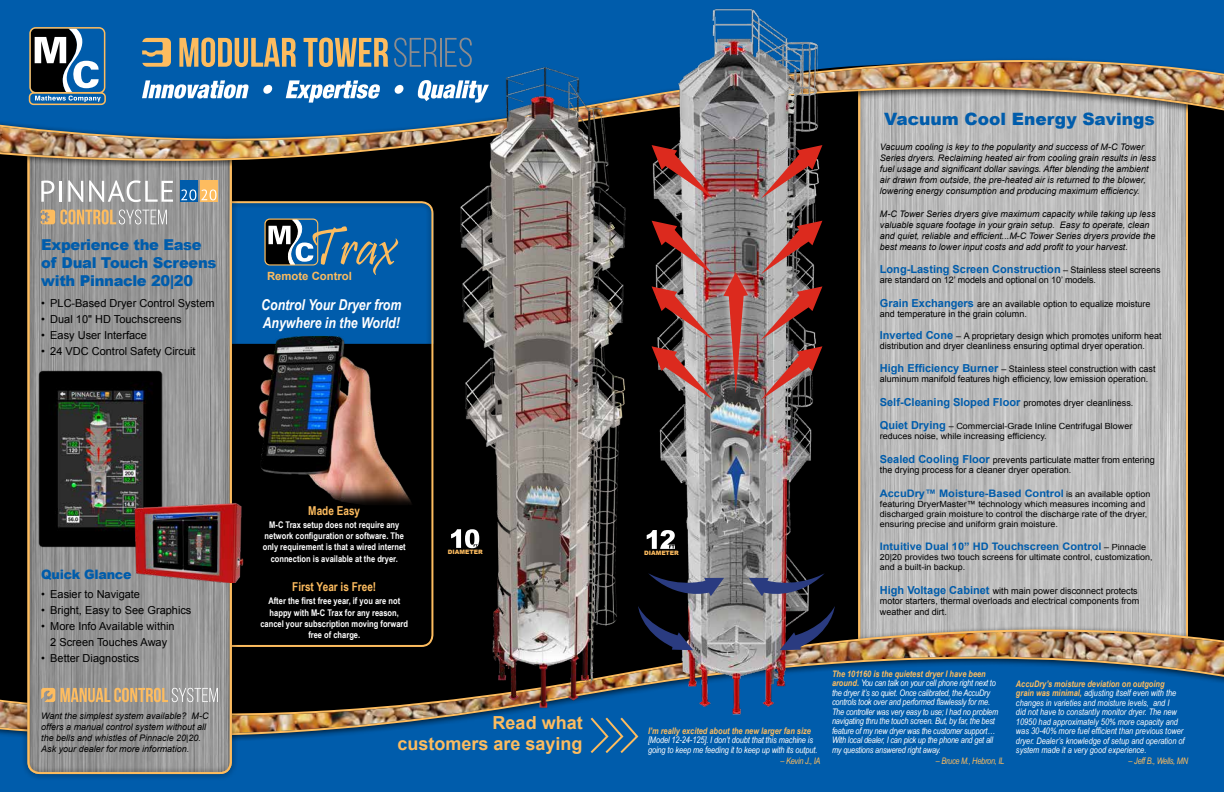
<style>
.page{position:relative;width:1224px;height:792px;background:#fff}
.page>*{position:absolute;margin:0;border:0;box-sizing:border-box;transform-origin:0 0}
.t1{font:55.2px "Pristina";color:#fdbc5f}
.t2{font:700 18px/21.6px "Arial";color:#fdbc5f;text-align:right}
.t3{font:900 17px "Arial";color:#005cab}
.t4{font:900 15px/18px "Arial";letter-spacing:-.02em;color:#005cab}
.t5{font:italic 700 15px/18px "Arial Narrow";color:#fff}
.t6{font:900 13px "Arial";letter-spacing:-.02em;color:#005cab}
.t7{font:700 12.2px "Arial Narrow";color:#fdbc5f}
.t8{font:700 11.3px "Arial";color:#fdbc5f}
.t9{font:11px/16px "Arial";color:#000;text-align:center}
.t10{font:700 11px "Arial";color:#005cab}
.t11{font:700 10.3px "Arial";color:#005cab;scale:1.06 1}
.t12{font:700 9.2px/11.2px "Arial Narrow";color:#fff;text-align:center}
.t13{font:italic 9px/9.6px "Arial Narrow";letter-spacing:-.01em;color:#fff}
.t14{font:italic 9px/11px "Arial";color:#000}
.t15{font:9px/10px "Arial";color:#000}
.t16{font:italic 9px "Arial Narrow";letter-spacing:-.03em;color:#fdbc5f}
.t17{font:italic 700 9px "Arial Narrow";color:#fdbc5f}
.t18{font:8.5px/10px "Arial";color:#000;scale:1.06 1}
.t19{font:900 6px "Arial";color:#fdbc5f}
.s1{font-weight:400;font-size:8.5px;color:#000}
.s2{font-weight:400;font-size:9px;color:#000}
.s3{font-weight:700;font-size:11px;color:#005cab}
.s4{font-size:8.5px}
.s5{font-weight:700;color:#fdbc5f}
</style>
<div class="page">
<div style="left:0;top:40px;width:1224px;height:752px;background:#000"></div>
<div style="left:852px;top:62px;width:343px;height:625px;background:#000;opacity:.75"></div>
<div style="left:0;top:752px;width:1224px;height:40px;background:#005cab"></div>
<svg style="left:0;top:613px;width:1224px;height:139px;fill:#005cab"></svg>
<img style="left:0;top:629px;width:1224px;height:107px">
<div style="left:21px;top:74px;width:217px;height:706px;background:#000;opacity:.75"></div>
<div style="left:27px;top:81px;width:205px;height:693px;border:2px solid #fdbc5f;border-radius:11px"></div>
<svg style="left:61px;top:688px;width:157px;height:14px;background:#c3ac8a"></svg>
<svg style="left:41px;top:688px;width:14px;height:14px"></svg>
<img style="left:37px;top:370px;width:128px;height:180px">
<svg style="left:40px;top:209px;width:127px;height:16px;background:#bca98e"></svg>
<svg style="left:41px;top:181px;width:13px;height:21px"></svg>
<hr style="left:59px;top:181px;width:3px;height:21px;background:#fff">
<svg style="left:68px;top:180px;width:15px;height:22px"></svg>
<svg style="left:89px;top:180px;width:84px;height:22px;background:#b4b4b4"></svg>
<div style="left:200px;top:180px;width:18px;height:22px;background:#fdbc5f"></div>
<div style="left:180px;top:180px;width:18px;height:22px;background:#005cab"></div>
<svg style="left:181px;top:189px;width:252px;height:155px;background:#2b6698"></svg>
<img style="left:133px;top:501px;width:111px;height:81px">
<svg style="left:21px;top:161px;width:1174px;height:14px"></svg>
<img style="left:0;top:1px;width:1224px;height:160px">
<svg style="left:589px;top:719px;width:51px;height:36px"></svg>
<img style="left:445px;top:61px;width:168px;height:658px">
<svg style="left:451px;top:529px;width:28px;height:19px"></svg>
<img style="left:613px;top:0;width:240px;height:746px">
<svg style="left:638px;top:573px;width:86px;height:77px"></svg>
<img style="left:749px;top:573px;width:86px;height:77px">
<svg style="left:652px;top:286px;width:61px;height:54px"></svg>
<div style="left:717px;top:267px;width:37px;height:131px;background:#fff;opacity:.75"></div>
<img style="left:723px;top:272px;width:25px;height:121px">
<svg style="left:652px;top:221px;width:61px;height:53px"></svg>
<svg style="left:652px;top:145px;width:61px;height:54px;background:#9b6a68"></svg>
<svg style="left:652px;top:346px;width:61px;height:54px"></svg>
<svg style="left:761px;top:286px;width:61px;height:54px"></svg>
<svg style="left:761px;top:221px;width:61px;height:53px"></svg>
<svg style="left:761px;top:145px;width:61px;height:54px;background:#906865"></svg>
<svg style="left:761px;top:346px;width:61px;height:54px"></svg>
<svg style="left:647px;top:530px;width:28px;height:19px"></svg>
<svg style="left:142px;top:80px;width:107px;height:19px;background:#85b1d6"></svg>
<svg style="left:263px;top:85px;width:10px;height:9px"></svg>
<svg style="left:286px;top:80px;width:95px;height:23px;background:#70a3cf"></svg>
<svg style="left:394px;top:85px;width:10px;height:9px"></svg>
<svg style="left:417px;top:80px;width:72px;height:23px;background:#77a8d2"></svg>
<svg style="left:179px;top:38px;width:117px;height:29px;background:#90927f"></svg>
<svg style="left:304px;top:38px;width:84px;height:29px;background:#8c9180"></svg>
<svg style="left:394px;top:38px;width:43px;height:29px"></svg>
<hr style="left:440px;top:38px;width:2px;height:29px;background:#8e8c8d">
<svg style="left:445px;top:38px;width:27px;height:29px"></svg>
<svg style="left:142px;top:38px;width:29px;height:29px"></svg>
<img style="left:258px;top:336px;width:176px;height:169px">
<h3 class="t4" style="left:41px;top:236px;width:177px">Experience the Ease of Dual Touch Screens with Pinnacle 20|20</h3>
<p class="t9" style="left:41px;top:296px;width:175px">• PLC-Based Dryer Control System</p>
<p class="t9" style="left:41px;top:312px;width:142px">• Dual 10" HD Touchscreens</p>
<p class="t9" style="left:41px;top:328px;width:107px">• Easy User Interface</p>
<p class="t9" style="left:41px;top:344px;width:156px">• 24 VDC Control Safety Circuit</p>
<h3 class="t6" style="left:41px;top:565px;width:92px">Quick Glance</h3>
<p class="t9" style="left:41px;top:586px;width:100px">• Easier to Navigate</p>
<p class="t9" style="left:41px;top:602px;width:152px">• Bright, Easy to See Graphics</p>
<p class="t9" style="left:41px;top:618px;width:135px">• More Info Available within<br>2 Screen Touches Away</p>
<p class="t9" style="left:41px;top:650px;width:100px">• Better Diagnostics</p>
<p class="t14" style="left:41px;top:711px;width:169px">Want the simplest system available? M-C offers a manual control system without all the bells and whistles of Pinnacle 20|20.<br>Ask your dealer for more information.</p>
<h1 class="t1" style="left:308px;top:216px;width:90px">Trax</h1>
<p class="t8" style="left:267px;top:268px;width:86px">Remote Control</p>
<h3 class="t5" style="left:261px;top:295px;width:142px">Control Your Dryer from<br>Anywhere in the World!</h3>
<h3 class="t7" style="left:308px;top:501px;width:53px">Made Easy</h3>
<p class="t12" style="left:263px;top:519px;width:145px">M-C Trax setup does not require any network configuration or software. The only requirement is that a wired internet connection is available at the dryer.</p>
<h3 class="t7" style="left:292px;top:578px;width:86px">First Year is Free!</h3>
<p class="t12" style="left:260px;top:595px;width:149px">After the first free year, if you are not happy with M-C Trax for any reason, cancel your subscription moving forward free of charge.</p>
<p class="t19" style="left:448px;top:548px;width:36px">DIAMETER</p>
<p class="t19" style="left:644px;top:548px;width:36px">DIAMETER</p>
<h2 class="t2" style="left:398px;top:712px;width:187px">Read what customers are saying</h2>
<p class="t17" style="left:648px;top:724px;width:164px">I’m really excited about the new larger fan size</p>
<p class="t13" style="left:648px;top:735px;width:171px">[Model 12-24-125]. I don’t doubt that this machine is going to keep me feeding it to keep up with its output.</p>
<p class="t16" style="left:781px;top:755px;width:41px">– Kevin J., IA</p>
<h3 class="t3" style="left:884px;top:107px;width:272px">Vacuum Cool Energy Savings</h3>
<p class="t14" style="left:880px;top:141px;width:278px">Vacuum cooling is key to the popularity and success of M-C Tower Series dryers. Reclaiming heated air from cooling grain results in less fuel usage and significant dollar savings. After blending the ambient air drawn from outside, the pre-heated air is returned to the blower, lowering energy consumption and producing maximum efficiency.</p>
<p class="t14" style="left:880px;top:209px;width:277px">M-C Tower Series dryers give maximum capacity while taking up less valuable square footage in your grain setup. Easy to operate, clean and quiet, reliable and efficient...M-C Tower Series dryers provide the best means to lower input costs and add profit to your harvest.</p>
<p class="t10" style="left:880px;top:262px;width:282px">Long-Lasting Screen Construction <span class="s1">–</span> <span class="s2">Stainless steel screens</span></p>
<p class="t15" style="left:880px;top:275px;width:218px">are standard on 12’ models and optional on 10’ models.</p>
<p class="t15" style="left:880px;top:298px;width:272px"><span class="s3">Grain Exchangers</span> are an available option to equalize moisture and temperature in the grain column.</p>
<p class="t15" style="left:880px;top:331px;width:283px"><span class="s3">Inverted Cone</span> <span class="s4">–</span> A proprietary design which promotes uniform heat distribution and dryer cleanliness ensuring optimal dryer operation.</p>
<p class="t15" style="left:880px;top:364px;width:277px"><span class="s3">High Efficiency Burner</span> <span class="s4">–</span> Stainless steel construction with cast aluminum manifold features high efficiency, low emission operation.</p>
<p class="t15" style="left:880px;top:398px;width:255px"><span class="s3">Self-Cleaning Sloped Floor</span> promotes dryer cleanliness.</p>
<p class="t18" style="left:880px;top:422px;width:240px"><span class="s3">Quiet Drying</span> – Commercial-Grade Inline Centrifugal Blower reduces noise, while increasing efficiency.</p>
<p class="t15" style="left:880px;top:455px;width:277px"><span class="s3">Sealed Cooling Floor</span> prevents particulate matter from entering the drying process for a cleaner dryer operation.</p>
<p class="t11" style="left:880px;top:486px;width:257px">AccuDry™ Moisture-Based Control <span class="s1">is an available option</span></p>
<p class="t18" style="left:880px;top:499px;width:254px">featuring DryerMaster™ technology which measures incoming and discharged grain moisture to control the discharge rate of the dryer, ensuring precise and uniform grain moisture.</p>
<p class="t11" style="left:880px;top:540px;width:253px">Intuitive Dual 10” HD Touchscreen Control <span class="s1">– Pinnacle</span></p>
<p class="t18" style="left:880px;top:552px;width:259px">20|20 provides two touch screens for ultimate control, customization, and a built-in backup.</p>
<p class="t15" style="left:880px;top:586px;width:261px"><span class="s3">High Voltage Cabinet</span> with main power disconnect protects motor starters, thermal overloads and electrical components from</p>
<p class="t15" style="left:880px;top:607px;width:69px">weather and dirt.</p>
<p class="t13" style="left:832px;top:668px;width:168px"><span class="s5">The 101160 is the quietest dryer I have been around.</span> You can talk on your cell phone right next to the dryer it’s so quiet. Once calibrated, the AccuDry controls took over and performed flawlessly for me.<br>The controller was very easy to use; I had no problem navigating thru the touch screen. But, by far, the best feature of my new dryer was the customer support… With local dealer, I can pick up the phone and get all my questions answered right away.</p>
<p class="t16" style="left:936px;top:755px;width:70px">– Bruce M., Hebron, IL</p>
<p class="t13" style="left:1016px;top:679px;width:170px"><span class="s5">AccuDry’s moisture deviation on outgoing grain was minimal,</span> adjusting itself even with the changes in varieties and moisture levels, and I<br>did not have to constantly monitor dryer. The new 10950 had approximately 50% more capacity and was 30-40% more fuel efficient than previous tower dryer. Dealer’s knowledge of setup and operation of system made it a very good experience.</p>
<p class="t16" style="left:1129px;top:755px;width:61px">– Jeff B., Wells, MN</p>
</div>
